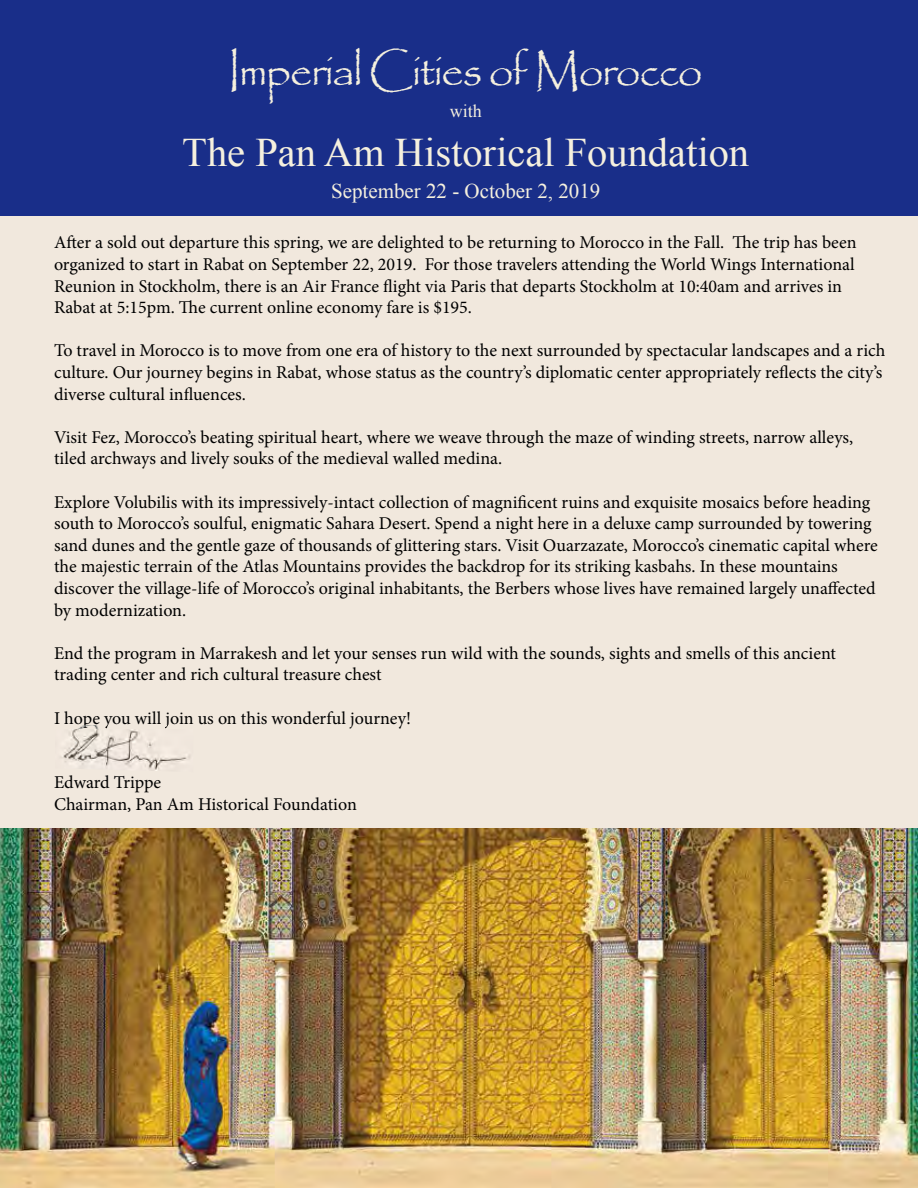
<style>
.page{position:relative;width:918px;height:1188px;background:#fff}
.page>*{position:absolute;margin:0;border:0;box-sizing:border-box;transform-origin:0 0}
.t1{font:45px "Papyrus";letter-spacing:-.04em;color:#f5f0de}
.t2{font:40.5px "Times New Roman";color:#f5f0de}
.t3{font:21px "Times New Roman";color:#f5f0de}
.t4{font:18px/21.6px "Minion Pro";color:#000}
.t5{font:18px "Times New Roman";color:#f5f0de}
</style>
<div class="page">
<div style="left:0;top:216px;width:918px;height:612px;background:#f1e8dd"></div>
<div style="left:0;top:0;width:918px;height:216px;background:#192e89"></div>
<img style="left:0;top:828px;width:918px;height:360px">
<img style="left:62px;top:728px;width:128px;height:43px">
<img style="left:79px;top:725px;width:89px;height:3px">
<h1 class="t1" style="left:228px;top:44px;width:476px">Imperial Cities of Morocco</h1>
<p class="t5" style="left:450px;top:99px;width:34px">with</p>
<h2 class="t2" style="left:182px;top:125px;width:568px">The Pan Am Historical Foundation</h2>
<p class="t3" style="left:331px;top:177px;width:271px">September 22 - October 2, 2019</p>
<p class="t4" style="left:54px;top:232px;width:804px">After a sold out departure this spring, we are delighted to be returning to Morocco in the Fall. The trip has been organized to start in Rabat on September 22, 2019. For those travelers attending the World Wings International Reunion in Stockholm, there is an Air France flight via Paris that departs Stockholm at 10:40am and arrives in Rabat at 5:15pm. The current online economy fare is $195.</p>
<p class="t4" style="left:54px;top:340px;width:833px">To travel in Morocco is to move from one era of history to the next surrounded by spectacular landscapes and a rich culture. Our journey begins in Rabat, whose status as the country’s diplomatic center appropriately reflects the city’s diverse cultural influences.</p>
<p class="t4" style="left:54px;top:426px;width:801px">Visit Fez, Morocco’s beating spiritual heart, where we weave through the maze of winding streets, narrow alleys, tiled archways and lively souks of the medieval walled medina.</p>
<p class="t4" style="left:54px;top:491px;width:825px">Explore Volubilis with its impressively-intact collection of magnificent ruins and exquisite mosaics before heading south to Morocco’s soulful, enigmatic Sahara Desert. Spend a night here in a deluxe camp surrounded by towering sand dunes and the gentle gaze of thousands of glittering stars. Visit Ouarzazate, Morocco’s cinematic capital where the majestic terrain of the Atlas Mountains provides the backdrop for its striking kasbahs. In these mountains discover the village-life of Morocco’s original inhabitants, the Berbers whose lives have remained largely unaffected by modernization.</p>
<p class="t4" style="left:54px;top:642px;width:784px">End the program in Marrakesh and let your senses run wild with the sounds, sights and smells of this ancient trading center and rich cultural treasure chest</p>
<p class="t4" style="left:54px;top:707px;width:358px">I hope you will join us on this wonderful journey!</p>
<p class="t4" style="left:54px;top:772px;width:304px">Edward Trippe<br>Chairman, Pan Am Historical Foundation</p>
</div>
